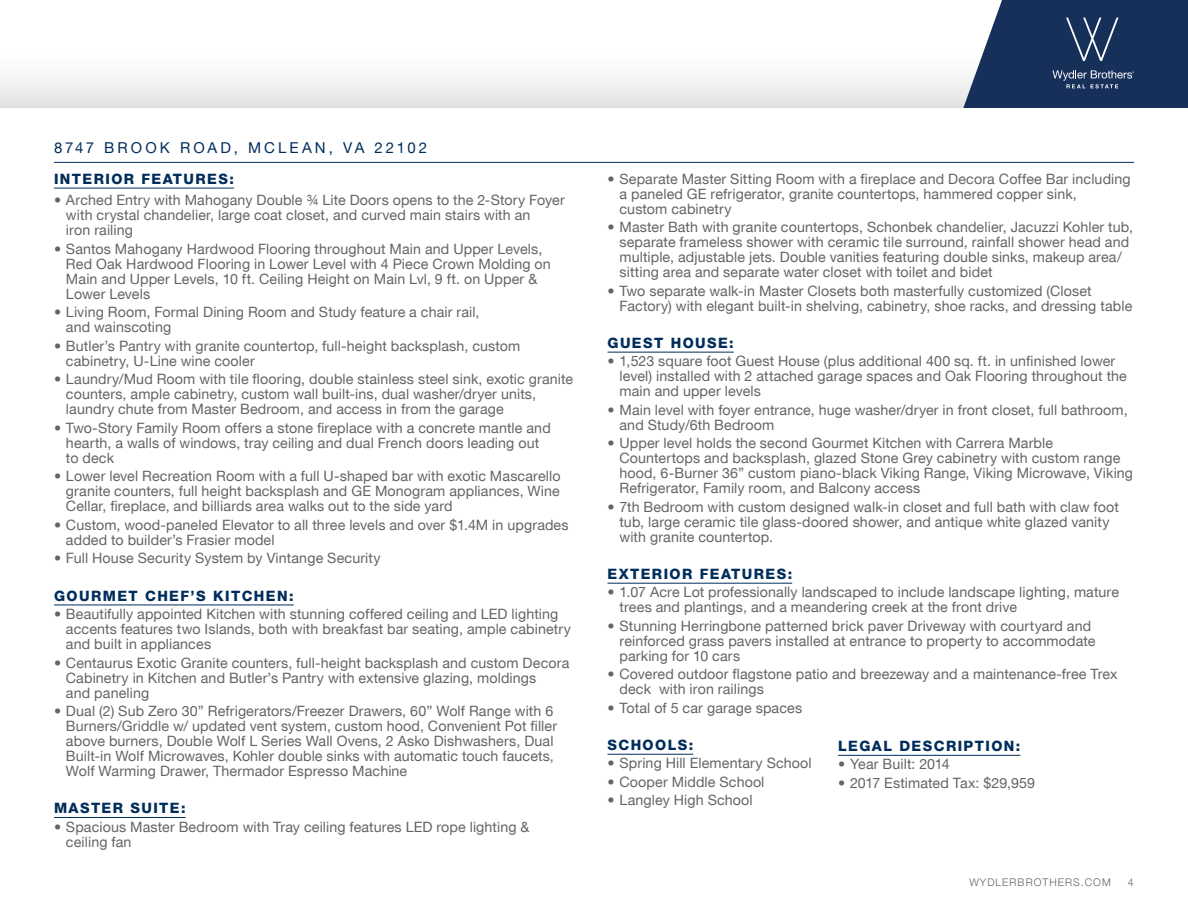
<style>
.page{position:relative;width:1188px;height:918px;background:#fff}
.page>*{position:absolute;margin:0;border:0;box-sizing:border-box;transform-origin:0 0}
.t1{font:15px "Helvetica Neue";letter-spacing:.205em;color:#002d5c}
.t2{font:14.25px/15px "Helvetica Neue";letter-spacing:.01em;color:#636466}
.t3{font:14.25px "Helvetica Neue Bold 6";letter-spacing:.1em;color:#002d5c}
.t4{font:300 10.5px "Helvetica Neue";letter-spacing:.1em;color:#636466}
</style>
<div class="page">
<div style="left:0;top:0;width:1188px;height:108px;background:linear-gradient(to bottom,#fff,#ebebeb)"></div>
<svg style="left:963px;top:0;width:225px;height:108px;background:#31476c"></svg>
<hr style="left:54px;top:162px;width:1080px;height:1px;background:#002d5c">
<hr style="left:54px;top:188px;width:180px;height:1px;background:#002d5c">
<hr style="left:54px;top:605px;width:240px;height:1px;background:#002d5c">
<hr style="left:54px;top:817px;width:132px;height:1px;background:#002d5c">
<hr style="left:608px;top:352px;width:126px;height:1px;background:#002d5c">
<hr style="left:608px;top:583px;width:184px;height:1px;background:#002d5c">
<hr style="left:608px;top:754px;width:85px;height:1px;background:#002d5c">
<hr style="left:838px;top:755px;width:182px;height:1px;background:#002d5c">
<p class="t1" style="left:54px;top:141px;width:375px">8747 BROOK ROAD, MCLEAN, VA 22102</p>
<p class="t3" style="left:54px;top:172px;width:181px">INTERIOR FEATURES:</p>
<p class="t2" style="left:66px;top:194px;width:500px;text-indent:-12px">• Arched Entry with Mahogany Double ¾ Lite Doors opens to the 2-Story Foyer with crystal chandelier, large coat closet, and curved main stairs with an<br>iron railing</p>
<p class="t2" style="left:66px;top:242px;width:486px;text-indent:-12px">• Santos Mahogany Hardwood Flooring throughout Main and Upper Levels, Red Oak Hardwood Flooring in Lower Level with 4 Piece Crown Molding on Main and Upper Levels, 10 ft. Ceiling Height on Main Lvl, 9 ft. on Upper &amp; Lower Levels</p>
<p class="t2" style="left:66px;top:306px;width:415px;text-indent:-12px">• Living Room, Formal Dining Room and Study feature a chair rail, and wainscoting</p>
<p class="t2" style="left:66px;top:339px;width:456px;text-indent:-12px">• Butler’s Pantry with granite countertop, full-height backsplash, custom cabinetry, U-Line wine cooler</p>
<p class="t2" style="left:66px;top:373px;width:509px;text-indent:-12px">• Laundry/Mud Room with tile flooring, double stainless steel sink, exotic granite counters, ample cabinetry, custom wall built-ins, dual washer/dryer units, laundry chute from Master Bedroom, and access in from the garage</p>
<p class="t2" style="left:66px;top:421px;width:486px;text-indent:-12px">• Two-Story Family Room offers a stone fireplace with a concrete mantle and hearth, a walls of windows, tray ceiling and dual French doors leading out to deck</p>
<p class="t2" style="left:66px;top:470px;width:496px;text-align:justify;text-indent:-12px">• Lower level Recreation Room with a full U-shaped bar with exotic Mascarello granite counters, full height backsplash and GE Monogram appliances, Wine Cellar, fireplace, and billiards area walks out to the side yard</p>
<p class="t2" style="left:66px;top:518px;width:504px;text-indent:-12px">• Custom, wood-paneled Elevator to all three levels and over $1.4M in upgrades added to builder’s Frasier model</p>
<p class="t2" style="left:54px;top:552px;width:328px">• Full House Security System by Vintange Security</p>
<p class="t3" style="left:54px;top:589px;width:241px">GOURMET CHEF’S KITCHEN:</p>
<p class="t2" style="left:66px;top:607px;width:506px;text-indent:-12px">• Beautifully appointed Kitchen with stunning coffered ceiling and LED lighting accents features two Islands, both with breakfast bar seating, ample cabinetry and built in appliances</p>
<p class="t2" style="left:66px;top:656px;width:505px;text-indent:-12px">• Centaurus Exotic Granite counters, full-height backsplash and custom Decora<br>Cabinetry in Kitchen and Butler’s Pantry with extensive glazing, moldings<br>and paneling</p>
<p class="t2" style="left:66px;top:704px;width:493px;text-indent:-12px">• Dual (2) Sub Zero 30” Refrigerators/Freezer Drawers, 60” Wolf Range with 6<br>Burners/Griddle w/ updated vent system, custom hood, Convenient Pot filler above burners, Double Wolf L Series Wall Ovens, 2 Asko Dishwashers, Dual Built-in Wolf Microwaves, Kohler double sinks with automatic touch faucets, Wolf Warming Drawer, Thermador Espresso Machine</p>
<p class="t3" style="left:54px;top:801px;width:133px">MASTER SUITE:</p>
<p class="t2" style="left:66px;top:820px;width:465px;text-indent:-12px">• Spacious Master Bedroom with Tray ceiling features LED rope lighting &amp; ceiling fan</p>
<p class="t2" style="left:619px;top:172px;width:513px;text-indent:-12px">• Separate Master Sitting Room with a fireplace and Decora Coffee Bar including a paneled GE refrigerator, granite countertops, hammered copper sink,<br>custom cabinetry</p>
<p class="t2" style="left:619px;top:220px;width:515px;text-indent:-12px">• Master Bath with granite countertops, Schonbek chandelier, Jacuzzi Kohler tub, separate frameless shower with ceramic tile surround, rainfall shower head and multiple, adjustable jets. Double vanities featuring double sinks, makeup area/ sitting area and separate water closet with toilet and bidet</p>
<p class="t2" style="left:619px;top:284px;width:514px;text-indent:-12px">• Two separate walk-in Master Closets both masterfully customized (Closet<br>Factory) with elegant built-in shelving, cabinetry, shoe racks, and dressing table</p>
<p class="t3" style="left:608px;top:336px;width:128px">GUEST HOUSE:</p>
<p class="t2" style="left:619px;top:355px;width:509px;text-indent:-12px">• 1,523 square foot Guest House (plus additional 400 sq. ft. in unfinished lower level) installed with 2 attached garage spaces and Oak Flooring throughout the main and upper levels</p>
<p class="t2" style="left:619px;top:403px;width:510px;text-indent:-12px">• Main level with foyer entrance, huge washer/dryer in front closet, full bathroom, and Study/6th Bedroom</p>
<p class="t2" style="left:619px;top:437px;width:515px;text-indent:-12px">• Upper level holds the second Gourmet Kitchen with Carrera Marble Countertops and backsplash, glazed Stone Grey cabinetry with custom range hood, 6-Burner 36” custom piano-black Viking Range, Viking Microwave, Viking Refrigerator, Family room, and Balcony access</p>
<p class="t2" style="left:619px;top:500px;width:501px;text-indent:-12px">• 7th Bedroom with custom designed walk-in closet and full bath with claw foot tub, large ceramic tile glass-doored shower, and antique white glazed vanity with granite countertop.</p>
<p class="t3" style="left:608px;top:567px;width:186px">EXTERIOR FEATURES:</p>
<p class="t2" style="left:619px;top:586px;width:501px;text-indent:-12px">• 1.07 Acre Lot professionally landscaped to include landscape lighting, mature trees and plantings, and a meandering creek at the front drive</p>
<p class="t2" style="left:619px;top:619px;width:478px;text-indent:-12px">• Stunning Herringbone patterned brick paver Driveway with courtyard and reinforced grass pavers installed at entrance to property to accommodate parking for 10 cars</p>
<p class="t2" style="left:619px;top:668px;width:500px;text-indent:-12px">• Covered outdoor flagstone patio and breezeway and a maintenance-free Trex deck with iron railings</p>
<p class="t2" style="left:608px;top:701px;width:196px">• Total of 5 car garage spaces</p>
<p class="t3" style="left:608px;top:738px;width:87px">SCHOOLS:</p>
<p class="t2" style="left:608px;top:757px;width:206px">• Spring Hill Elementary School</p>
<p class="t2" style="left:608px;top:775px;width:158px">• Cooper Middle School</p>
<p class="t2" style="left:608px;top:794px;width:147px">• Langley High School</p>
<p class="t3" style="left:838px;top:739px;width:184px">LEGAL DESCRIPTION:</p>
<p class="t2" style="left:838px;top:758px;width:113px">• Year Built: 2014</p>
<p class="t2" style="left:838px;top:776px;width:198px">• 2017 Estimated Tax: $29,959</p>
<p class="t4" style="left:969px;top:878px;width:143px">WYDLERBROTHERS.COM</p>
<p class="t4" style="left:1128px;top:878px;width:7px">4</p>
</div>
